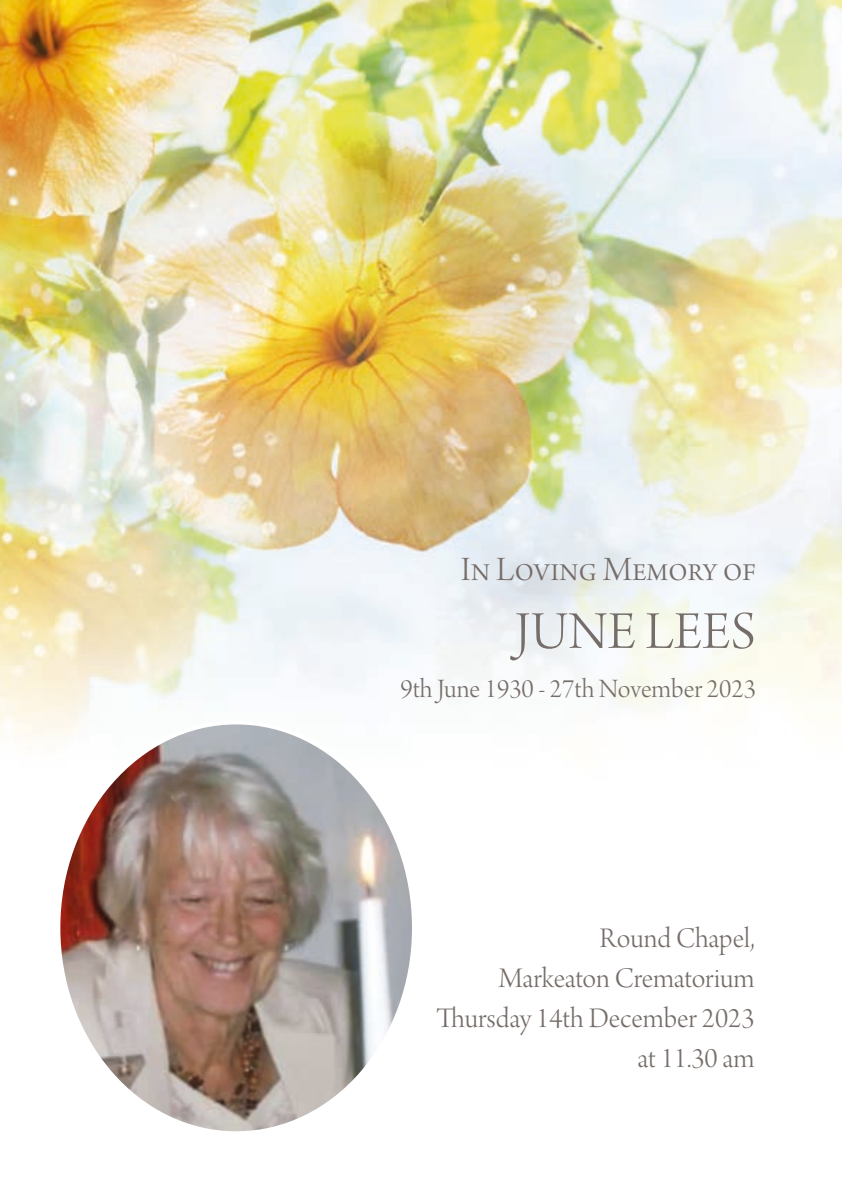
<style>
.page{position:relative;width:842px;height:1191px;background:#fff}
.page>*{position:absolute;margin:0;border:0;box-sizing:border-box;transform-origin:0 0}
.t1{font:56px "Arno Pro Light Display";letter-spacing:.01em;color:#756d69}
.t2{font:36px "Arno Pro Light Display";color:#756d69}
.t3{font:30px/40px "Arno Pro Light Display";color:#756d69;text-align:right}
.t4{font:28px "Arno Pro Light Display";color:#756d69}
</style>
<div class="page">
<img style="left:0;top:0;width:842px;height:740px">
<img style="left:58px;top:722px;width:356px;height:408px">
<p class="t2" style="left:461px;top:549px;width:297px">In Loving Memory of</p>
<h1 class="t1" style="left:515px;top:601px;width:242px">JUNE LEES</h1>
<p class="t4" style="left:400px;top:673px;width:357px">9th June 1930 - 27th November 2023</p>
<p class="t3" style="left:436px;top:920px;width:320px">Round Chapel,<br>Markeaton Crematorium<br>Thursday 14th December 2023 at 11.30 am</p>
</div>
